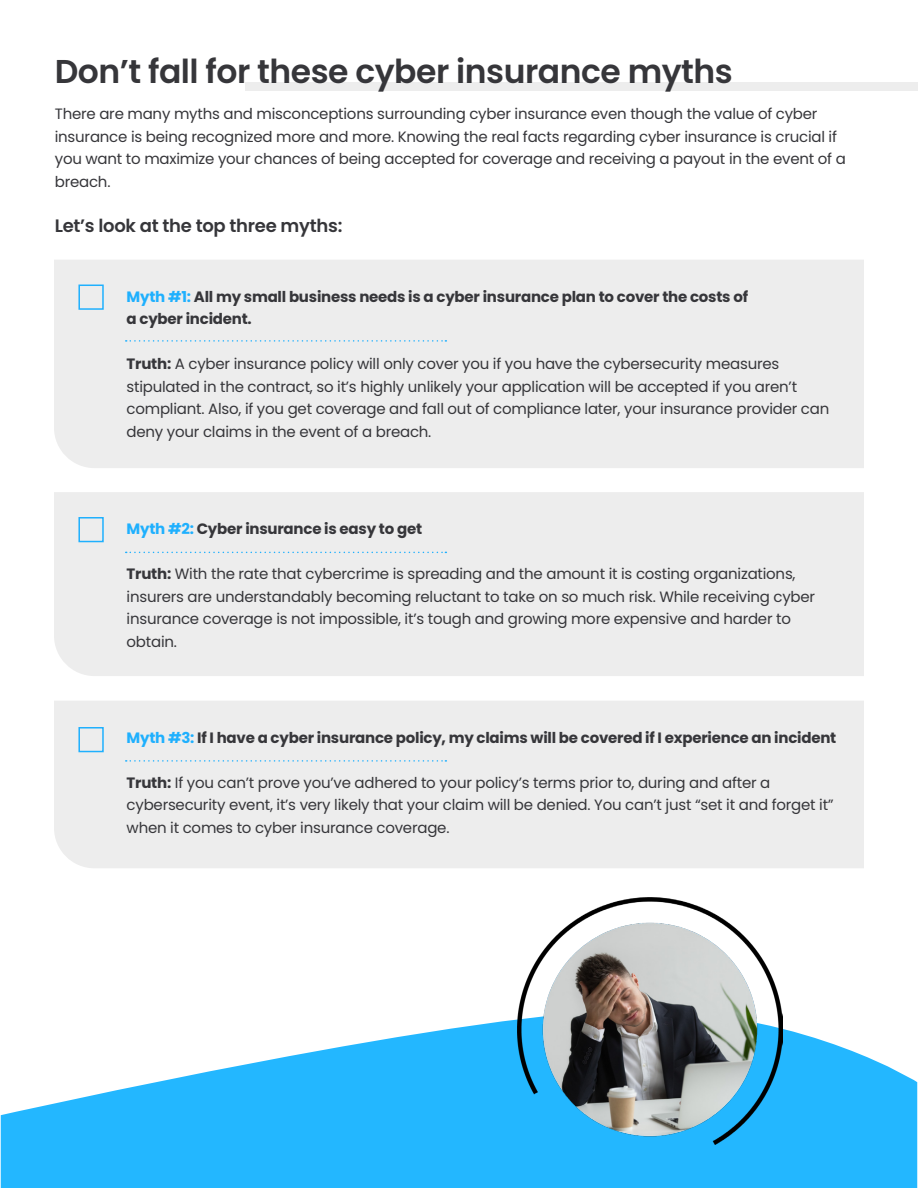
<style>
.page{position:relative;width:918px;height:1188px;background:#fff}
.page>*{position:absolute;margin:0;border:0;box-sizing:border-box;transform-origin:0 0}
.Body_Copy{font:600 33px "Poppins";letter-spacing:-.015em;color:#36363a}
.Body_Copy-2{font:600 18px "Poppins";letter-spacing:-.015em;color:#36363a}
.Body_Copy-3{font:15px/22.5px "Poppins";letter-spacing:-.015em;color:#36363a}
.Body_Copy-4{font:700 15px "Poppins";letter-spacing:-.015em;color:#36363a}
.s1{color:#1fb0fe}
.s2{font-weight:700}
</style>
<div class="page">
<div style="left:54px;top:260px;width:810px;height:208px;background:#ededed"></div>
<div style="left:54px;top:492px;width:810px;height:184px;background:#ededed"></div>
<div style="left:54px;top:701px;width:810px;height:167px;background:#ededed"></div>
<div style="left:78px;top:285px;width:26px;height:25px;border:2px solid #1fb0fe"></div>
<div style="left:78px;top:517px;width:26px;height:25px;border:2px solid #1fb0fe"></div>
<div style="left:78px;top:727px;width:26px;height:25px;border:2px solid #1fb0fe"></div>
<div style="left:245px;top:82px;width:673px;height:9px;background:#ededed"></div>
<svg style="left:126px;top:340px;width:320px;height:2px"></svg>
<svg style="left:126px;top:552px;width:320px;height:1px"></svg>
<svg style="left:126px;top:760px;width:320px;height:2px"></svg>
<svg style="left:1px;top:1013px;width:916px;height:175px;fill:#23b7ff"></svg>
<img style="left:518px;top:897px;width:264px;height:248px">
<p class="Body_Copy" style="left:55px;top:52px;width:680px">Don’t fall for these cyber insurance myths</p>
<p class="Body_Copy-3" style="left:55px;top:103px;width:793px">There are many myths and misconceptions surrounding cyber insurance even though the value of cyber insurance is being recognized more and more. Knowing the real facts regarding cyber insurance is crucial if you want to maximize your chances of being accepted for coverage and receiving a payout in the event of a breach.</p>
<p class="Body_Copy-2" style="left:55px;top:215px;width:289px">Let’s look at the top three myths:</p>
<p class="Body_Copy-4" style="left:127px;top:288px;width:623px"><span class="s1">Myth #1:</span> All my small business needs is a cyber insurance plan to cover the costs of</p>
<p class="Body_Copy-4" style="left:127px;top:310px;width:127px">a cyber incident.</p>
<p class="Body_Copy-3" style="left:127px;top:353px;width:704px"><span class="s2">Truth:</span> A cyber insurance policy will only cover you if you have the cybersecurity measures stipulated in the contract, so it’s highly unlikely your application will be accepted if you aren’t compliant. Also, if you get coverage and fall out of compliance later, your insurance provider can deny your claims in the event of a breach.</p>
<p class="Body_Copy-4" style="left:127px;top:520px;width:297px"><span class="s1">Myth #2:</span> Cyber insurance is easy to get</p>
<p class="Body_Copy-3" style="left:127px;top:563px;width:690px"><span class="s2">Truth:</span> With the rate that cybercrime is spreading and the amount it is costing organizations, insurers are understandably becoming reluctant to take on so much risk. While receiving cyber insurance coverage is not impossible, it’s tough and growing more expensive and harder to obtain.</p>
<p class="Body_Copy-4" style="left:127px;top:729px;width:711px"><span class="s1">Myth #3:</span> If I have a cyber insurance policy, my claims will be covered if I experience an incident</p>
<p class="Body_Copy-3" style="left:127px;top:771px;width:645px"><span class="s2">Truth:</span> If you can’t prove you’ve adhered to your policy’s terms prior to, during and after a</p>
<p class="Body_Copy-3" style="left:127px;top:794px;width:709px">cybersecurity event, it’s very likely that your claim will be denied. You can’t just “set it and forget it” when it comes to cyber insurance coverage.</p>
</div>
